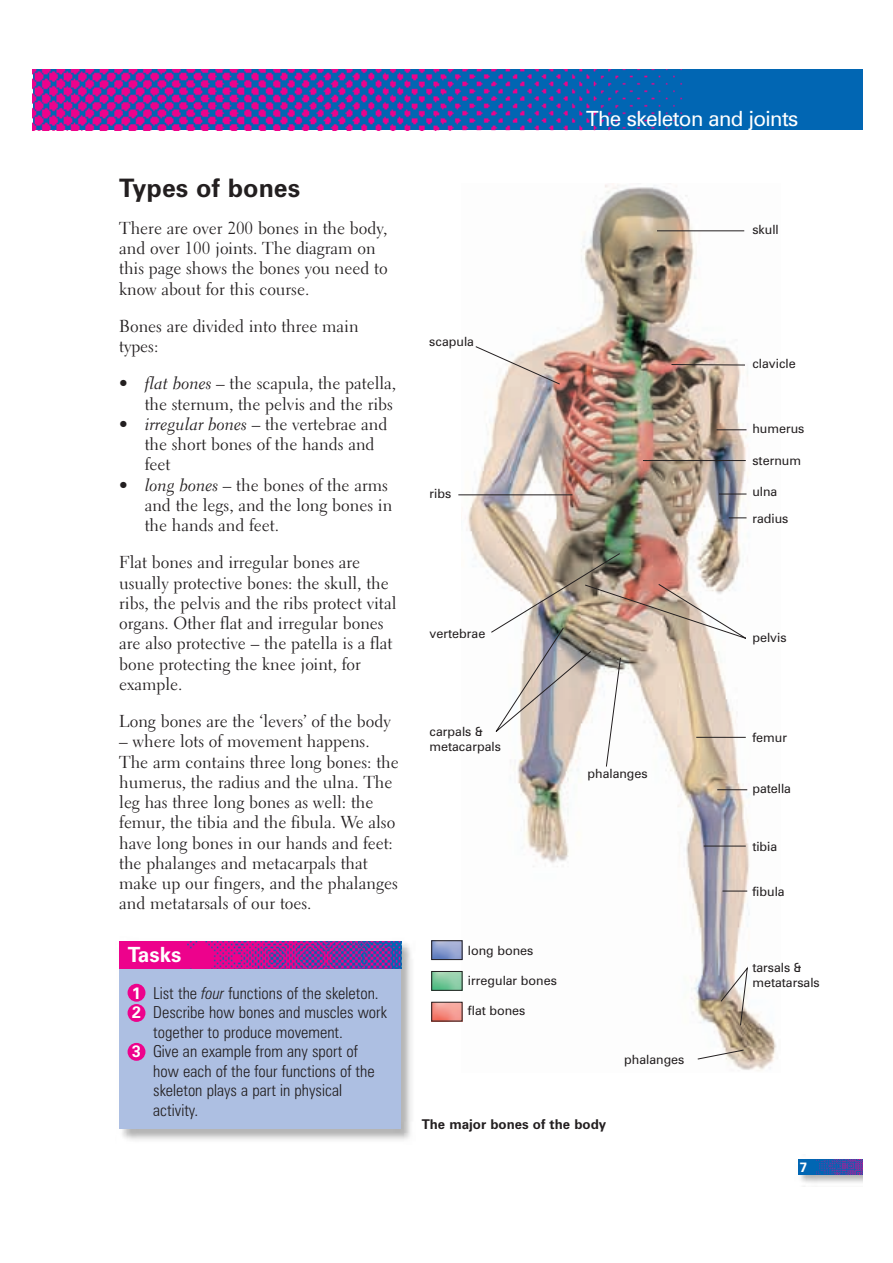
<style>
.page{position:relative;width:893px;height:1263px;background:#fff}
.page>*{position:absolute;margin:0;border:0;box-sizing:border-box;transform-origin:0 0}
.t1{font:700 25.5px "Zurich BT";color:#231f20}
.t2{font:21px "Zurich BT";letter-spacing:-.03em;color:#fff}
.t3{font:700 21px "Zurich BT";color:#fff}
.t4{font:17.25px/20.2px "Electra LH";color:#231f20}
.t5{font:300 condensed 16.5px "Zurich BT";color:#231f20}
.t6{font:700 13.5px "Zurich BT";color:#231f20}
.t7{font:700 13.5px "Zurich BT";color:#fff}
.t8{font:12.75px/15px "Zurich BT";color:#231f20}
.s1{font-family:"Electra LH Cursive"}
.s2{font-weight:700;font-stretch:normal;color:#fff}
.s3{font-style:italic}
</style>
<div class="page">
<img style="left:119px;top:941px;width:293px;height:199px">
<img style="left:800px;top:1175px;width:56px;height:11px">
<img style="left:798px;top:1159px;width:64px;height:16px">
<div style="left:120px;top:954px;width:281px;height:175px;background:#adbfe2"></div>
<div style="left:120px;top:941px;width:281px;height:27px;background:#ed028c"></div>
<img style="left:187px;top:941px;width:214px;height:27px">
<div style="left:127px;top:984px;width:18px;height:18px;background:#ed028c;border-radius:50%"></div>
<div style="left:127px;top:1004px;width:18px;height:18px;background:#ed028c;border-radius:50%"></div>
<div style="left:127px;top:1043px;width:18px;height:18px;background:#ed028c;border-radius:50%"></div>
<div style="left:33px;top:69px;width:829px;height:61px;background:#0166b3"></div>
<img style="left:33px;top:69px;width:650px;height:61px">
<img style="left:592px;top:184px;width:185px;height:887px">
<img style="left:433px;top:942px;width:25px;height:16px">
<div style="left:431px;top:940px;width:31px;height:20px;border:1px solid #231f20"></div>
<img style="left:433px;top:973px;width:25px;height:16px">
<div style="left:431px;top:971px;width:31px;height:20px;border:1px solid #231f20"></div>
<svg style="left:431px;top:1001px;width:313px;height:59px"></svg>
<img style="left:458px;top:230px;width:292px;height:796px">
<h1 class="t1" style="left:119px;top:179px;width:183px">Types of bones</h1>
<p class="t4" style="left:119px;top:220px;width:270px">There are over 200 bones in the body, and over 100 joints. The diagram on this page shows the bones you need to know about for this course.</p>
<p class="t4" style="left:119px;top:318px;width:241px">Bones are divided into three main types:</p>
<p class="t4" style="left:119px;top:375px;width:278px;text-align:right">• <span class="s1">flat bones</span> – the scapula, the patella, the sternum, the pelvis and the ribs</p>
<p class="t4" style="left:145px;top:416px;width:244px;text-indent:-26px">• <span class="s1">irregular bones</span> – the vertebrae and the short bones of the hands and feet</p>
<p class="t4" style="left:145px;top:476px;width:249px;text-indent:-26px">• <span class="s1">long bones</span> – the bones of the arms and the legs, and the long bones in the hands and feet.</p>
<p class="t4" style="left:119px;top:554px;width:279px">Flat bones and irregular bones are usually protective bones: the skull, the ribs, the pelvis and the ribs protect vital organs. Other flat and irregular bones are also protective – the patella is a flat bone protecting the knee joint, for example.</p>
<p class="t4" style="left:119px;top:713px;width:273px">Long bones are the ‘levers’ of the body</p>
<p class="t4" style="left:119px;top:733px;width:281px">– where lots of movement happens.<br>The arm contains three long bones: the humerus, the radius and the ulna. The leg has three long bones as well: the femur, the tibia and the fibula. We also have long bones in our hands and feet: the phalanges and metacarpals that make up our fingers, and the phalanges and metatarsals of our toes.</p>
<p class="t3" style="left:128px;top:947px;width:55px">Tasks</p>
<p class="t5" style="left:132px;top:987px;width:248px"><span class="s2">1</span> List the <span class="s3">four</span> functions of the skeleton.</p>
<p class="t5" style="left:132px;top:1006px;width:256px"><span class="s2">2</span> Describe how bones and muscles work</p>
<p class="t5" style="left:153px;top:1026px;width:191px">together to produce movement.</p>
<p class="t5" style="left:132px;top:1045px;width:227px"><span class="s2">3</span> Give an example from any sport of</p>
<p class="t5" style="left:153px;top:1065px;width:223px">how each of the four functions of the</p>
<p class="t5" style="left:153px;top:1084px;width:190px">skeleton plays a part in physical</p>
<p class="t5" style="left:153px;top:1104px;width:47px">activity.</p>
<p class="t2" style="left:586px;top:111px;width:214px">The skeleton and joints</p>
<p class="t8" style="left:429px;top:335px;width:46px">scapula</p>
<p class="t8" style="left:429px;top:488px;width:23px">ribs</p>
<p class="t8" style="left:429px;top:627px;width:57px">vertebrae</p>
<p class="t8" style="left:429px;top:725px;width:73px">carpals &amp; metacarpals</p>
<p class="t8" style="left:587px;top:767px;width:62px">phalanges</p>
<p class="t8" style="left:468px;top:944px;width:67px">long bones</p>
<p class="t8" style="left:468px;top:974px;width:91px">irregular bones</p>
<p class="t8" style="left:468px;top:1005px;width:59px">flat bones</p>
<p class="t8" style="left:624px;top:1054px;width:62px">phalanges</p>
<p class="t6" style="left:422px;top:1119px;width:186px">The major bones of the body</p>
<p class="t8" style="left:752px;top:223px;width:28px">skull</p>
<p class="t8" style="left:752px;top:357px;width:45px">clavicle</p>
<p class="t8" style="left:752px;top:423px;width:54px">humerus</p>
<p class="t8" style="left:752px;top:455px;width:50px">sternum</p>
<p class="t8" style="left:752px;top:480px;width:38px;line-height:26.1px">ulna radius</p>
<p class="t8" style="left:752px;top:631px;width:36px">pelvis</p>
<p class="t8" style="left:752px;top:731px;width:36px">femur</p>
<p class="t8" style="left:752px;top:782px;width:40px">patella</p>
<p class="t8" style="left:752px;top:840px;width:26px">tibia</p>
<p class="t8" style="left:752px;top:885px;width:34px">fibula</p>
<p class="t8" style="left:752px;top:962px;width:69px">tarsals &amp; metatarsals</p>
<p class="t7" style="left:799px;top:1162px;width:9px">7</p>
</div>
